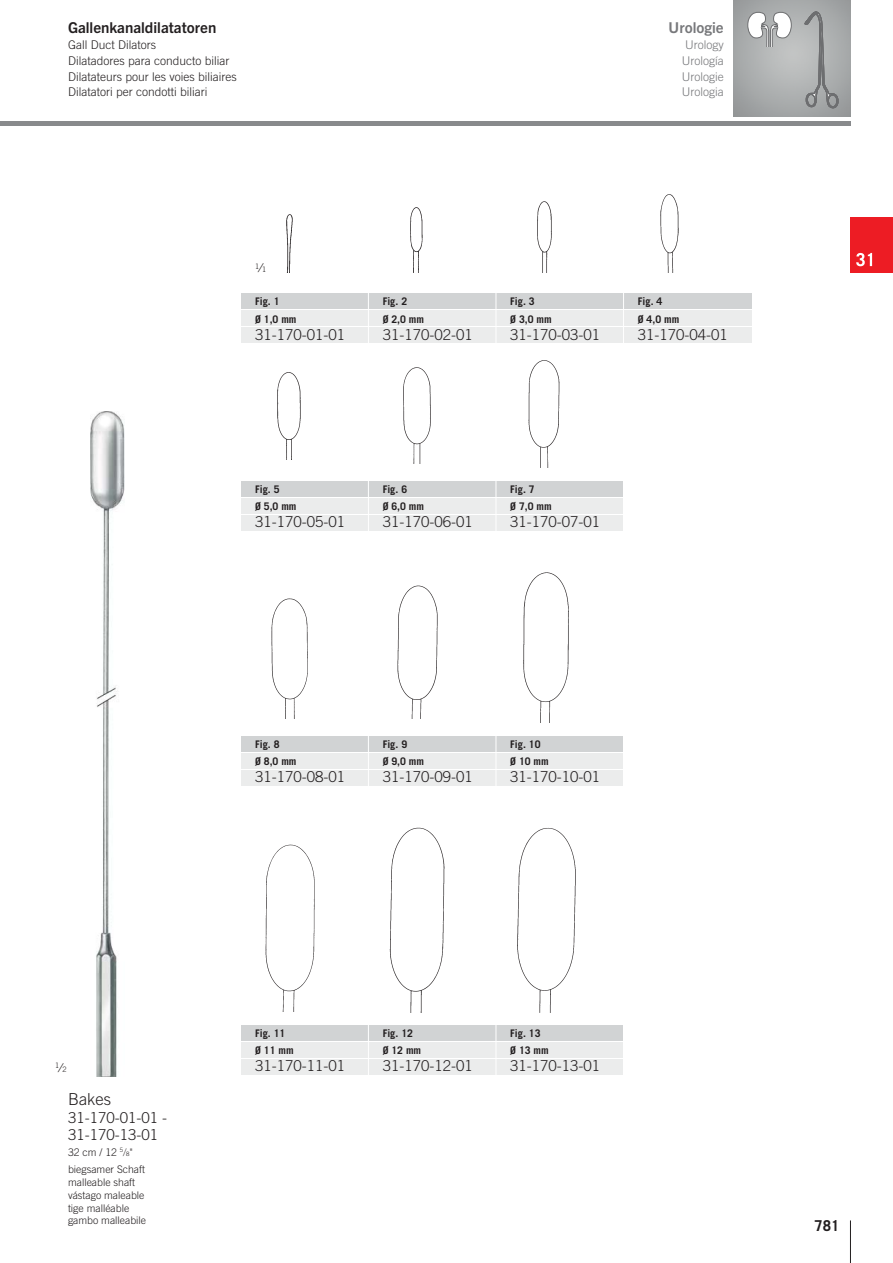
<style>
.page{position:relative;width:893px;height:1263px;background:#fff}
.page>*{position:absolute;margin:0;border:0;box-sizing:border-box;transform-origin:0 0}
.t1{font:300 16.5px "Trade Gothic";color:#231f20}
.t2{font:300 15px/17px "Trade Gothic";color:#231f20}
.t3{font:700 15px "Trade Gothic Next LT Pro";color:#231f20}
.t4{font:700 15px "Trade Gothic Next LT Pro";color:#77787b}
.t5{font:700 15px "Trade Gothic";color:#231f20}
.t6{font:300 12px/15.8px "Trade Gothic";color:#231f20}
.t7{font:300 12px/15.8px "Trade Gothic";color:#77787b;text-align:justify}
.t8{font:700 10.5px "Trade Gothic";color:#231f20}
.t9{font:300 10.5px/12.8px "Trade Gothic";color:#231f20}
.t10{font:300 7.5px "Trade Gothic";color:#231f20}
.s1{font-size:12px}
.s2{font-style:italic}
.s3{font-size:6px}
</style>
<div class="page">
<div style="left:850px;top:217px;width:43px;height:55px;background:#ed1c24"></div>
<svg style="left:856px;top:253px;width:16px;height:13px"></svg>
<hr style="left:850px;top:1220px;width:1px;height:43px;background:#231f20">
<hr style="left:0;top:121px;width:850px;height:4px;background:#888a8c">
<div style="left:241px;top:294px;width:510px;height:15px;background:#d1d3d4"></div>
<div style="left:241px;top:311px;width:510px;height:15px;background:#ebecec"></div>
<div style="left:241px;top:328px;width:510px;height:15px;background:#ebecec"></div>
<div style="left:241px;top:481px;width:381px;height:15px;background:#d1d3d4"></div>
<div style="left:241px;top:498px;width:381px;height:15px;background:#ebecec"></div>
<div style="left:241px;top:515px;width:381px;height:15px;background:#ebecec"></div>
<div style="left:241px;top:736px;width:381px;height:16px;background:#d1d3d4"></div>
<div style="left:241px;top:753px;width:381px;height:16px;background:#ebecec"></div>
<div style="left:241px;top:770px;width:381px;height:16px;background:#ebecec"></div>
<div style="left:241px;top:1025px;width:381px;height:15px;background:#d1d3d4"></div>
<div style="left:241px;top:1042px;width:381px;height:15px;background:#ebecec"></div>
<div style="left:241px;top:1059px;width:381px;height:15px;background:#ebecec"></div>
<hr style="left:368px;top:285px;width:1px;height:825px;background:#fff">
<hr style="left:496px;top:285px;width:1px;height:825px;background:#fff">
<hr style="left:623px;top:285px;width:1px;height:825px;background:#fff">
<img style="left:286px;top:214px;width:6px;height:58px">
<img style="left:411px;top:207px;width:11px;height:65px">
<img style="left:537px;top:201px;width:14px;height:71px">
<img style="left:660px;top:194px;width:18px;height:78px">
<img style="left:277px;top:373px;width:23px;height:86px">
<img style="left:403px;top:367px;width:28px;height:96px">
<img style="left:528px;top:360px;width:32px;height:108px">
<img style="left:271px;top:598px;width:36px;height:121px">
<img style="left:397px;top:586px;width:41px;height:133px">
<img style="left:523px;top:573px;width:45px;height:150px">
<img style="left:265px;top:845px;width:49px;height:166px">
<img style="left:390px;top:828px;width:54px;height:184px">
<img style="left:517px;top:828px;width:59px;height:184px">
<img style="left:90px;top:411px;width:35px;height:665px">
<svg style="left:805px;top:12px;width:33px;height:96px;background:#a1a3a4"></svg>
<svg style="left:748px;top:11px;width:43px;height:36px"></svg>
<p class="t3" style="left:68px;top:23px;width:150px">Gallenkanaldilatatoren</p>
<p class="t6" style="left:68px;top:38px;width:170px">Gall Duct Dilators<br>Dilatadores para conducto biliar<br>Dilatateurs pour les voies biliaires<br>Dilatatori per condotti biliari</p>
<p class="t4" style="left:669px;top:23px;width:57px">Urologie</p>
<p class="t7" style="left:682px;top:38px;width:43px">Urology Urología Urologie Urologia</p>
<p class="t10" style="left:255px;top:265px;width:13px">1<span class="s1">⁄</span>1</p>
<p class="t8" style="left:255px;top:298px;width:26px">Fig. 1</p>
<p class="t2" style="left:255px;top:327px;width:92px">31-170-01-01</p>
<p class="t8" style="left:255px;top:315px;width:43px">Ø 1,0 mm</p>
<p class="t8" style="left:383px;top:298px;width:26px">Fig. 2</p>
<p class="t2" style="left:383px;top:327px;width:92px">31-170-02-01</p>
<p class="t8" style="left:383px;top:315px;width:43px">Ø 2,0 mm</p>
<p class="t8" style="left:510px;top:298px;width:26px">Fig. 3</p>
<p class="t2" style="left:510px;top:327px;width:92px">31-170-03-01</p>
<p class="t8" style="left:510px;top:315px;width:43px">Ø 3,0 mm</p>
<p class="t8" style="left:638px;top:298px;width:26px">Fig. 4</p>
<p class="t2" style="left:638px;top:327px;width:92px">31-170-04-01</p>
<p class="t8" style="left:638px;top:315px;width:43px">Ø 4,0 mm</p>
<p class="t8" style="left:255px;top:485px;width:26px">Fig. 5</p>
<p class="t2" style="left:255px;top:515px;width:92px">31-170-05-01</p>
<p class="t8" style="left:255px;top:502px;width:43px">Ø 5,0 mm</p>
<p class="t8" style="left:383px;top:485px;width:26px">Fig. 6</p>
<p class="t2" style="left:383px;top:515px;width:92px">31-170-06-01</p>
<p class="t8" style="left:383px;top:502px;width:43px">Ø 6,0 mm</p>
<p class="t8" style="left:510px;top:485px;width:26px">Fig. 7</p>
<p class="t2" style="left:510px;top:515px;width:92px">31-170-07-01</p>
<p class="t8" style="left:510px;top:502px;width:43px">Ø 7,0 mm</p>
<p class="t8" style="left:255px;top:740px;width:26px">Fig. 8</p>
<p class="t2" style="left:255px;top:770px;width:92px">31-170-08-01</p>
<p class="t8" style="left:255px;top:757px;width:43px">Ø 8,0 mm</p>
<p class="t8" style="left:383px;top:740px;width:26px">Fig. 9</p>
<p class="t2" style="left:383px;top:770px;width:92px">31-170-09-01</p>
<p class="t8" style="left:383px;top:757px;width:43px">Ø 9,0 mm</p>
<p class="t8" style="left:510px;top:740px;width:32px">Fig. 10</p>
<p class="t2" style="left:510px;top:770px;width:92px">31-170-10-01</p>
<p class="t8" style="left:510px;top:757px;width:40px">Ø 10 mm</p>
<p class="t10" style="left:55px;top:1065px;width:13px">1<span class="s1">⁄</span>2</p>
<p class="t1" style="left:68px;top:1093px;width:45px">Bakes</p>
<p class="t2" style="left:68px;top:1110px;width:101px">31-170-01-01 -<br>31-170-13-01</p>
<p class="t9" style="left:68px;top:1144px;width:79px;line-height:17.2px">32 cm / 12 <sup>5</sup><span class="s2">/</span> <span class="s3">8</span>" biegsamer Schaft</p>
<p class="t9" style="left:68px;top:1177px;width:80px">malleable shaft vástago maleable tige malléable gambo malleabile</p>
<p class="t8" style="left:255px;top:1029px;width:32px">Fig. 11</p>
<p class="t2" style="left:255px;top:1059px;width:92px">31-170-11-01</p>
<p class="t8" style="left:255px;top:1046px;width:40px">Ø 11 mm</p>
<p class="t8" style="left:383px;top:1029px;width:32px">Fig. 12</p>
<p class="t2" style="left:383px;top:1059px;width:92px">31-170-12-01</p>
<p class="t8" style="left:383px;top:1046px;width:40px">Ø 12 mm</p>
<p class="t8" style="left:510px;top:1029px;width:32px">Fig. 13</p>
<p class="t2" style="left:510px;top:1059px;width:92px">31-170-13-01</p>
<p class="t8" style="left:510px;top:1046px;width:40px">Ø 13 mm</p>
<p class="t5" style="left:814px;top:1220px;width:27px">781</p>
</div>
